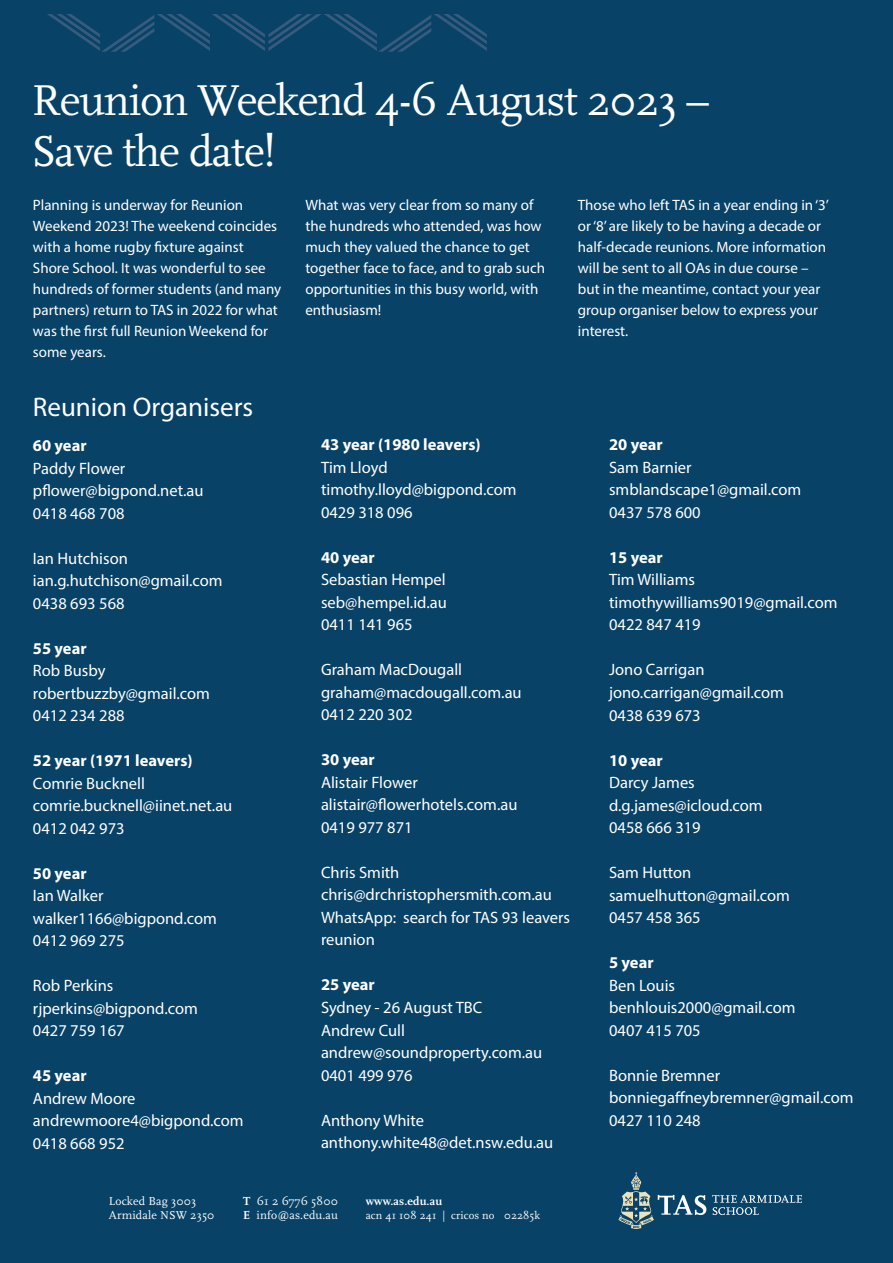
<style>
.page{position:relative;width:893px;height:1263px;background:#084266}
.page>*{position:absolute;margin:0;border:0;box-sizing:border-box;transform-origin:0 0}
.t1{font:45px/51px "Scala OT";letter-spacing:-.025em;color:#fff}
.t2{font:27px "Myriad Pro";color:#fff}
.t3{font:16.5px/22.5px "Myriad Pro";color:#fff}
.t4{font:700 16.5px "Myriad Pro";color:#fff}
.t5{font:15px/21px "Myriad Pro";color:#fff}
.t6{font:12px/14.2px "Scala OT";letter-spacing:.01em;color:#fff}
.t7{font:700 12px "Scala OT";letter-spacing:.01em;color:#fff}
.t8{font:11.25px "Scala OT";letter-spacing:.01em;color:#fff}
.s1{font-weight:700}
</style>
<div class="page">
<svg style="left:47px;top:14px;width:440px;height:38px"></svg>
<svg style="left:618px;top:1172px;width:88px;height:57px"></svg>
<svg style="left:712px;top:1195px;width:90px;height:20px"></svg>
<h1 class="t1" style="left:31px;top:76px;width:679px">Reunion Weekend 4-6 August 2023 –<br>Save the date!</h1>
<p class="t5" style="left:33px;top:194px;width:250px">Planning is underway for Reunion Weekend 2023! The weekend coincides with a home rugby fixture against Shore School. It was wonderful to see hundreds of former students (and many partners) return to TAS in 2022 for what was the first full Reunion Weekend for some years.</p>
<p class="t5" style="left:305px;top:194px;width:241px">What was very clear from so many of the hundreds who attended, was how much they valued the chance to get together face to face, and to grab such opportunities in this busy world, with enthusiasm!</p>
<p class="t5" style="left:578px;top:194px;width:253px">Those who left TAS in a year ending in ‘3’ or ‘8’ are likely to be having a decade or half-decade reunions. More information will be sent to all OAs in due course – but in the meantime, contact your year group organiser below to express your interest.</p>
<h2 class="t2" style="left:33px;top:390px;width:222px">Reunion Organisers</h2>
<p class="t4" style="left:33px;top:435px;width:55px">60 year</p>
<p class="t3" style="left:33px;top:456px;width:172px">Paddy Flower pflower@bigpond.net.au<br>0418 468 708</p>
<p class="t3" style="left:33px;top:546px;width:191px">Ian Hutchison ian.g.hutchison@gmail.com<br>0438 693 568</p>
<p class="t4" style="left:33px;top:637px;width:55px">55 year</p>
<p class="t3" style="left:33px;top:659px;width:178px">Rob Busby robertbuzzby@gmail.com<br>0412 234 288</p>
<p class="t4" style="left:33px;top:750px;width:161px">52 year (1971 leavers)</p>
<p class="t3" style="left:33px;top:771px;width:201px">Comrie Bucknell comrie.bucknell@iinet.net.au<br>0412 042 973</p>
<p class="t4" style="left:33px;top:862px;width:55px">50 year</p>
<p class="t3" style="left:33px;top:884px;width:185px">Ian Walker walker1166@bigpond.com<br>0412 969 275</p>
<p class="t3" style="left:33px;top:974px;width:166px">Rob Perkins rjperkins@bigpond.com<br>0427 759 167</p>
<p class="t4" style="left:33px;top:1065px;width:55px">45 year</p>
<p class="t3" style="left:33px;top:1087px;width:212px">Andrew Moore andrewmoore4@bigpond.com<br>0418 668 952</p>
<p class="t4" style="left:321px;top:434px;width:161px">43 year (1980 leavers)</p>
<p class="t3" style="left:321px;top:456px;width:197px">Tim Lloyd timothy.lloyd@bigpond.com<br>0429 318 096</p>
<p class="t4" style="left:321px;top:546px;width:55px">40 year</p>
<p class="t3" style="left:321px;top:568px;width:127px;text-align:justify">Sebastian Hempel seb@hempel.id.au 0411 141 965</p>
<p class="t3" style="left:321px;top:658px;width:202px">Graham MacDougall graham@macdougall.com.au<br>0412 220 302</p>
<p class="t4" style="left:321px;top:749px;width:55px">30 year</p>
<p class="t3" style="left:321px;top:771px;width:198px">Alistair Flower alistair@flowerhotels.com.au<br>0419 977 871</p>
<p class="t3" style="left:321px;top:861px;width:251px">Chris Smith chris@drchristophersmith.com.au<br>WhatsApp: search for TAS 93 leavers reunion</p>
<p class="t4" style="left:321px;top:974px;width:55px">25 year</p>
<p class="t3" style="left:321px;top:996px;width:223px">Sydney - 26 August TBC<br>Andrew Cull andrew@soundproperty.com.au<br>0401 499 976</p>
<p class="t3" style="left:321px;top:1108px;width:234px">Anthony White anthony.white48@det.nsw.edu.au</p>
<p class="t6" style="left:109px;top:1194px;width:107px">Locked Bag 3003<br>Armidale NSW 2350</p>
<p class="t6" style="left:243px;top:1194px;width:96px"><span class="s1">T</span> 61 2 6776 5800<br><span class="s1">E</span> info@as.edu.au</p>
<p class="t7" style="left:366px;top:1194px;width:78px">www.as.edu.au</p>
<p class="t8" style="left:366px;top:1209px;width:176px">acn 41 108 241 | cricos no 02285k</p>
<p class="t4" style="left:609px;top:434px;width:55px">20 year</p>
<p class="t3" style="left:609px;top:456px;width:194px">Sam Barnier smblandscape1@gmail.com<br>0437 578 600</p>
<p class="t4" style="left:609px;top:547px;width:55px">15 year</p>
<p class="t3" style="left:609px;top:568px;width:230px">Tim Williams timothywilliams9019@gmail.com<br>0422 847 419</p>
<p class="t3" style="left:609px;top:658px;width:176px">Jono Carrigan jono.carrigan@gmail.com<br>0438 639 673</p>
<p class="t4" style="left:609px;top:749px;width:55px">10 year</p>
<p class="t3" style="left:609px;top:771px;width:155px">Darcy James d.g.james@icloud.com<br>0458 666 319</p>
<p class="t3" style="left:609px;top:861px;width:182px">Sam Hutton samuelhutton@gmail.com<br>0457 458 365</p>
<p class="t4" style="left:609px;top:952px;width:46px">5 year</p>
<p class="t3" style="left:609px;top:973px;width:188px">Ben Louis benhlouis2000@gmail.com<br>0407 415 705</p>
<p class="t3" style="left:609px;top:1063px;width:246px">Bonnie Bremner bonniegaffneybremner@gmail.com<br>0427 110 248</p>
</div>
